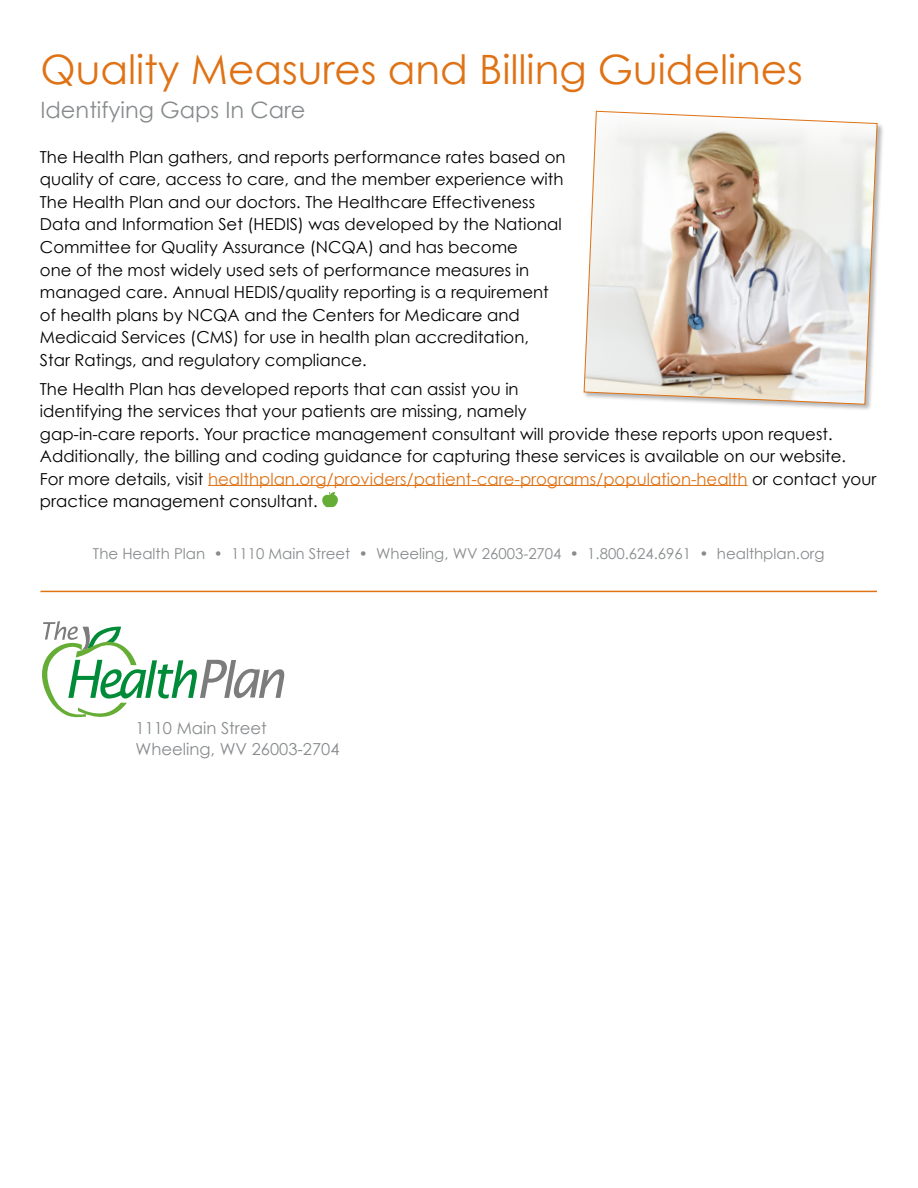
<style>
.page{position:relative;width:918px;height:1188px;background:#fff}
.page>*{position:absolute;margin:0;border:0;box-sizing:border-box;transform-origin:0 0}
.t1{font:40.5px "Century Gothic";color:#df7215}
.t2{font:22.5px "Century Gothic";color:#888b8d}
.t3{font:16.5px/22.5px "Century Gothic";color:#000}
.t4{font:16.5px/21px "Century Gothic";color:#888b8d}
.t5{font:15px "Century Gothic";color:#888b8d}
.s1{color:#df7215}
.s2{font-weight:700}
</style>
<div class="page">
<hr style="left:40px;top:591px;width:837px;height:1px;background:#df7215">
<svg style="left:42px;top:621px;width:242px;height:97px"></svg>
<hr style="left:208px;top:485px;width:540px;height:1px;background:#df7215">
<svg style="left:322px;top:492px;width:16px;height:16px"></svg>
<div style="left:583px;top:110px;width:301px;height:301px;background:#000;opacity:.3"></div>
<svg style="left:583px;top:111px;width:295px;height:294px"></svg>
<h1 class="t1" style="left:40px;top:45px;width:764px">Quality Measures and Billing Guidelines</h1>
<h2 class="t2" style="left:40px;top:96px;width:267px">Identifying Gaps In Care</h2>
<p class="t3" style="left:40px;top:146px;width:527px">The Health Plan gathers, and reports performance rates based on quality of care, access to care, and the member experience with The Health Plan and our doctors. The Healthcare Effectiveness Data and Information Set (HEDIS) was developed by the National Committee for Quality Assurance (NCQA) and has become<br>one of the most widely used sets of performance measures in managed care. Annual HEDIS/quality reporting is a requirement of health plans by NCQA and the Centers for Medicare and Medicaid Services (CMS) for use in health plan accreditation,<br>Star Ratings, and regulatory compliance.</p>
<p class="t3" style="left:40px;top:377px;width:838px">The Health Plan has developed reports that can assist you in<br>identifying the services that your patients are missing, namely<br>gap-in-care reports. Your practice management consultant will provide these reports upon request.<br>Additionally, the billing and coding guidance for capturing these services is available on our website.<br>For more details, visit <span class="s1">healthplan.org/providers/patient-care-programs/population-health</span> or contact your practice management consultant.</p>
<p class="t5" style="left:93px;top:544px;width:733px">The Health Plan <span class="s2">•</span> 1110 Main Street • Wheeling, WV 26003-2704 • 1.800.624.6961 • healthplan.org</p>
<p class="t4" style="left:136px;top:718px;width:206px">1110 Main Street<br>Wheeling, WV 26003-2704</p>
</div>
